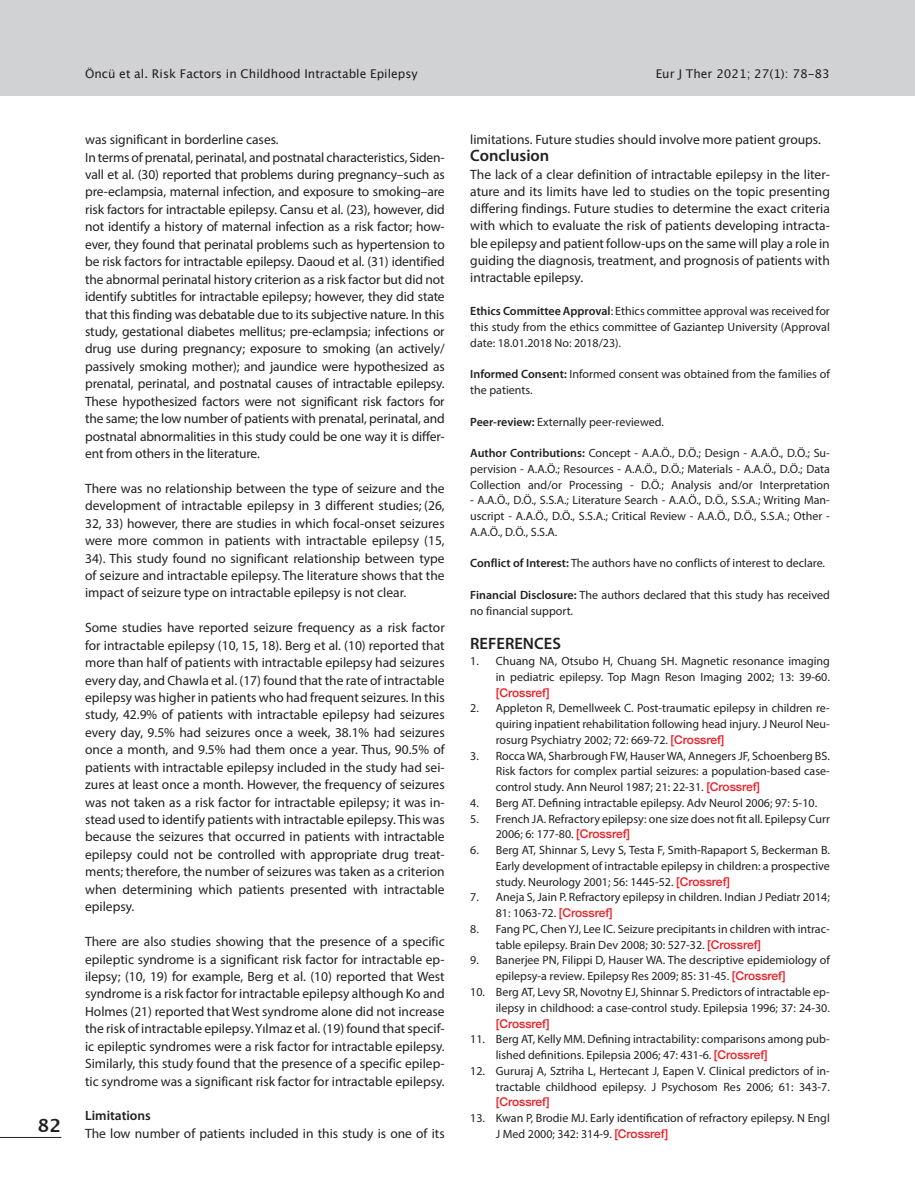
<style>
.page{position:relative;width:915px;height:1191px;background:#fff}
.page>*{position:absolute;margin:0;border:0;box-sizing:border-box;transform-origin:0 0}
.t1{font:700 18px "Lucida Grande";color:#231f20}
.t2{font:600 16.5px "Myriad Pro";color:#231f20}
.Default{font:13.5px/17.4px "Myriad Pro";color:#231f20;text-align:justify}
.Default-2{font:600 13.5px "Myriad Pro";color:#231f20}
.t3{font:12px/15.8px "Myriad Pro";color:#231f20;text-align:justify}
.t4{font:12px "Lucida Grande";color:#231f20}
.s1{font-weight:600}
.s2{font-family:"Helvetica Neue";font-weight:500;color:#ee1d23}
</style>
<div class="page">
<hr style="left:0;top:1137px;width:61px;height:1px;background:#231f20">
<div style="left:0;top:0;width:914px;height:95px;background:#d1d2d4"></div>
<p class="t1" style="left:38px;top:1110px;width:25px">82</p>
<p class="t4" style="left:85px;top:66px;width:334px">Öncü et al. Risk Factors in Childhood Intractable Epilepsy</p>
<p class="t4" style="left:655px;top:66px;width:175px">Eur J Ther 2021; 27(1): 78-83</p>
<p class="Default" style="left:85px;top:131px;width:195px">was significant in borderline cases.</p>
<p class="Default" style="left:85px;top:148px;width:361px">In terms of prenatal, perinatal, and postnatal characteristics, Siden&shy;vall et al. (30) reported that problems during pregnancy–such as pre-eclampsia, maternal infection, and exposure to smoking–are risk factors for intractable epilepsy. Cansu et al. (23), however, did not identify a history of maternal infection as a risk factor; how&shy;ever, they found that perinatal problems such as hypertension to be risk factors for intractable epilepsy. Daoud et al. (31) identified the abnormal perinatal history criterion as a risk factor but did not identify subtitles for intractable epilepsy; however, they did state that this finding was debatable due to its subjective nature. In this study, gestational diabetes mellitus; pre-eclampsia; infections or drug use during pregnancy; exposure to smoking (an actively/ passively smoking mother); and jaundice were hypothesized as prenatal, perinatal, and postnatal causes of intractable epilepsy.<br>These hypothesized factors were not significant risk factors for the same; the low number of patients with prenatal, perinatal, and postnatal abnormalities in this study could be one way it is differ&shy;ent from others in the literature.</p>
<p class="Default" style="left:85px;top:479px;width:361px">There was no relationship between the type of seizure and the development of intractable epilepsy in 3 different studies; (26, 32, 33) however, there are studies in which focal-onset seizures were more common in patients with intractable epilepsy (15, 34). This study found no significant relationship between type of seizure and intractable epilepsy. The literature shows that the impact of seizure type on intractable epilepsy is not clear.</p>
<p class="Default" style="left:85px;top:619px;width:361px">Some studies have reported seizure frequency as a risk factor for intractable epilepsy (10, 15, 18). Berg et al. (10) reported that more than half of patients with intractable epilepsy had seizures every day, and Chawla et al. (17) found that the rate of intractable epilepsy was higher in patients who had frequent seizures. In this study, 42.9% of patients with intractable epilepsy had seizures every day, 9.5% had seizures once a week, 38.1% had seizures once a month, and 9.5% had them once a year. Thus, 90.5% of patients with intractable epilepsy included in the study had sei&shy;zures at least once a month. However, the frequency of seizures was not taken as a risk factor for intractable epilepsy; it was in&shy;stead used to identify patients with intractable epilepsy. This was because the seizures that occurred in patients with intractable epilepsy could not be controlled with appropriate drug treat&shy;ments; therefore, the number of seizures was taken as a criterion when determining which patients presented with intractable epilepsy.</p>
<p class="Default" style="left:85px;top:932px;width:361px">There are also studies showing that the presence of a specific epileptic syndrome is a significant risk factor for intractable ep&shy;ilepsy; (10, 19) for example, Berg et al. (10) reported that West syndrome is a risk factor for intractable epilepsy although Ko and Holmes (21) reported that West syndrome alone did not increase the risk of intractable epilepsy. Yılmaz et al. (19) found that specif&shy;ic epileptic syndromes were a risk factor for intractable epilepsy.<br>Similarly, this study found that the presence of a specific epilep&shy;tic syndrome was a significant risk factor for intractable epilepsy.</p>
<p class="Default-2" style="left:85px;top:1107px;width:67px">Limitations</p>
<p class="Default" style="left:85px;top:1124px;width:361px">The low number of patients included in this study is one of its</p>
<p class="Default" style="left:470px;top:131px;width:352px">limitations. Future studies should involve more patient groups.</p>
<p class="t2" style="left:470px;top:145px;width:81px">Conclusion</p>
<p class="Default" style="left:470px;top:165px;width:361px">The lack of a clear definition of intractable epilepsy in the liter&shy;ature and its limits have led to studies on the topic presenting differing findings. Future studies to determine the exact criteria with which to evaluate the risk of patients developing intracta&shy;ble epilepsy and patient follow-ups on the same will play a role in guiding the diagnosis, treatment, and prognosis of patients with intractable epilepsy.</p>
<p class="t3" style="left:470px;top:303px;width:361px"><span class="s1">Ethics Committee Approval</span>: Ethics committee approval was received for this study from the ethics committee of Gaziantep University (Approval date: 18.01.2018 No: 2018/23).</p>
<p class="t3" style="left:470px;top:366px;width:361px"><span class="s1">Informed Consent:</span> Informed consent was obtained from the families of the patients.</p>
<p class="t3" style="left:470px;top:413px;width:195px"><span class="s1">Peer-review:</span> Externally peer-reviewed.</p>
<p class="t3" style="left:470px;top:445px;width:361px"><span class="s1">Author Contributions:</span> Concept - A.A.Ö., D.Ö.; Design - A.A.Ö., D.Ö.; Su&shy;pervision - A.A.Ö.; Resources - A.A.Ö., D.Ö.; Materials - A.A.Ö., D.Ö.; Data Collection and/or Processing - D.Ö.; Analysis and/or Interpretation</p>
<p class="t3" style="left:470px;top:492px;width:361px">- A.A.Ö., D.Ö., S.S.A.; Literature Search - A.A.Ö., D.Ö., S.S.A.; Writing Man&shy;uscript - A.A.Ö., D.Ö., S.S.A.; Critical Review - A.A.Ö., D.Ö., S.S.A.; Other - A.A.Ö., D.Ö., S.S.A.</p>
<p class="t3" style="left:470px;top:555px;width:356px"><span class="s1">Conflict of Interest:</span> The authors have no conflicts of interest to declare.</p>
<p class="t3" style="left:470px;top:587px;width:361px"><span class="s1">Financial Disclosure:</span> The authors declared that this study has received no financial support.</p>
<p class="t2" style="left:470px;top:633px;width:92px">REFERENCES</p>
<p class="t3" style="left:495px;top:653px;width:335px;text-indent:-26px">1. Chuang NA, Otsubo H, Chuang SH. Magnetic resonance imaging in pediatric epilepsy. Top Magn Reson Imaging 2002; 13: 39-60. <span class="s2">[Crossref]</span></p>
<p class="t3" style="left:495px;top:700px;width:335px;text-indent:-26px">2. Appleton R, Demellweek C. Post-traumatic epilepsy in children re&shy;quiring inpatient rehabilitation following head injury. J Neurol Neu&shy;rosurg Psychiatry 2002; 72: 669-72. <span class="s2">[Crossref]</span></p>
<p class="t3" style="left:495px;top:747px;width:335px;text-indent:-26px">3. Rocca WA, Sharbrough FW, Hauser WA, Annegers JF, Schoenberg BS.<br>Risk factors for complex partial seizures: a population‐based case‐ control study. Ann Neurol 1987; 21: 22-31. <span class="s2">[Crossref]</span></p>
<p class="t3" style="left:470px;top:794px;width:348px">4. Berg AT. Defining intractable epilepsy. Adv Neurol 2006; 97: 5-10.</p>
<p class="t3" style="left:495px;top:810px;width:335px;text-indent:-26px">5. French JA. Refractory epilepsy: one size does not fit all. Epilepsy Curr<br>2006; 6: 177-80. <span class="s2">[Crossref]</span></p>
<p class="t3" style="left:495px;top:842px;width:335px;text-indent:-26px">6. Berg AT, Shinnar S, Levy S, Testa F, Smith-Rapaport S, Beckerman B.<br>Early development of intractable epilepsy in children: a prospective study. Neurology 2001; 56: 1445-52. <span class="s2">[Crossref]</span></p>
<p class="t3" style="left:495px;top:889px;width:335px;text-indent:-26px">7. Aneja S, Jain P. Refractory epilepsy in children. Indian J Pediatr 2014;<br>81: 1063-72. <span class="s2">[Crossref]</span></p>
<p class="t3" style="left:495px;top:921px;width:335px;text-indent:-26px">8. Fang PC, Chen YJ, Lee IC. Seizure precipitants in children with intrac&shy;table epilepsy. Brain Dev 2008; 30: 527-32. <span class="s2">[Crossref]</span></p>
<p class="t3" style="left:495px;top:952px;width:335px;text-indent:-26px">9. Banerjee PN, Filippi D, Hauser WA. The descriptive epidemiology of epilepsy-a review. Epilepsy Res 2009; 85: 31-45. <span class="s2">[Crossref]</span></p>
<p class="t3" style="left:495px;top:984px;width:335px;text-indent:-26px">10. Berg AT, Levy SR, Novotny EJ, Shinnar S. Predictors of intractable ep&shy;ilepsy in childhood: a case‐control study. Epilepsia 1996; 37: 24-30. <span class="s2">[Crossref]</span></p>
<p class="t3" style="left:495px;top:1031px;width:335px;text-indent:-26px">11. Berg AT, Kelly MM. Defining intractability: comparisons among pub&shy;lished definitions. Epilepsia 2006; 47: 431-6. <span class="s2">[Crossref]</span></p>
<p class="t3" style="left:495px;top:1062px;width:335px;text-indent:-26px">12. Gururaj A, Sztriha L, Hertecant J, Eapen V. Clinical predictors of in&shy;tractable childhood epilepsy. J Psychosom Res 2006; 61: 343-7. <span class="s2">[Crossref]</span></p>
<p class="t3" style="left:495px;top:1110px;width:335px;text-indent:-26px">13. Kwan P, Brodie MJ. Early identification of refractory epilepsy. N Engl<br>J Med 2000; 342: 314-9. <span class="s2">[Crossref]</span></p>
</div>
